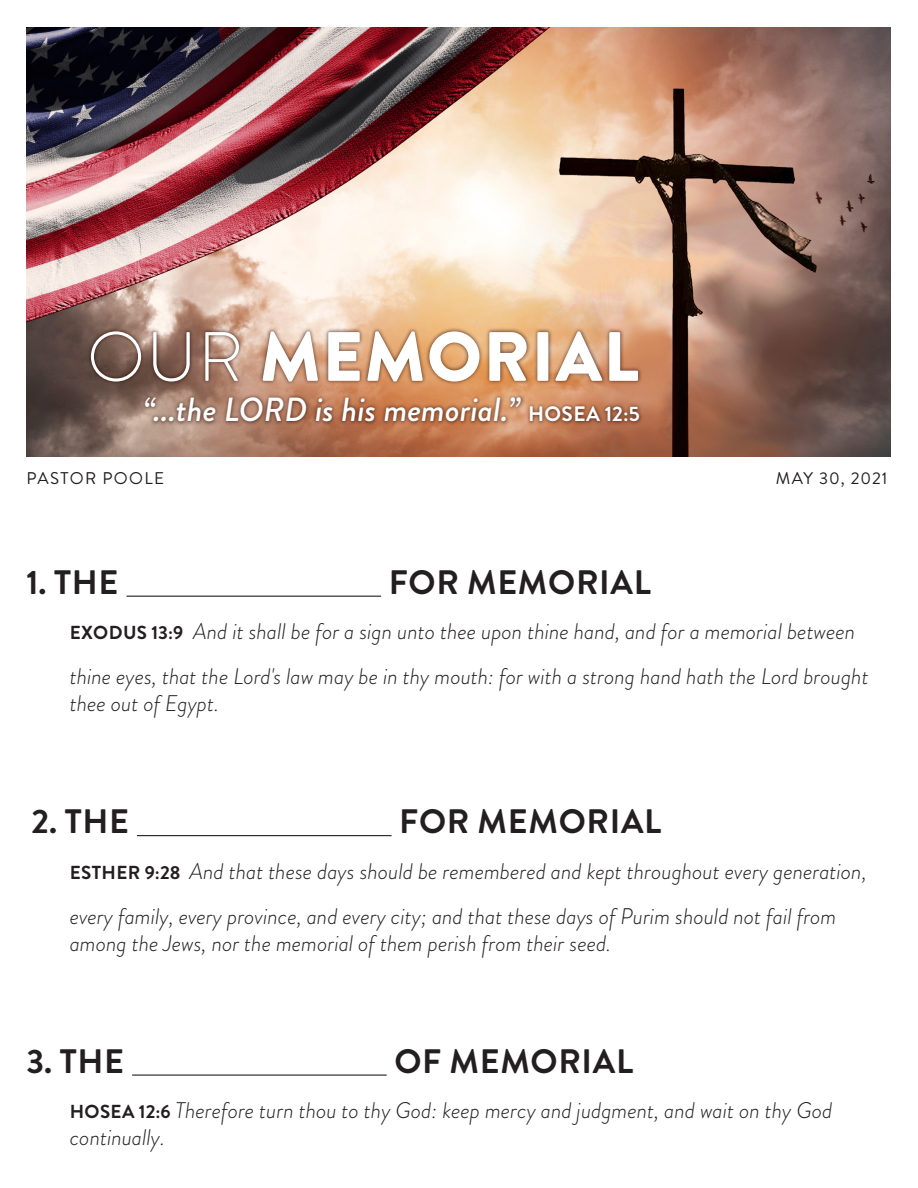
<style>
.page{position:relative;width:918px;height:1188px;background:#fff}
.page>*{position:absolute;margin:0;border:0;box-sizing:border-box;transform-origin:0 0}
.t1{font:900 69.6px "Brandon Grotesque";letter-spacing:.02em;color:#fff}
.t2{font:700 33.9px "Brandon Grotesque";letter-spacing:.02em;color:#231f20}
.t3{font:italic 500 33.45px "Brandon Grotesque";color:#fff}
.t4{font:italic 300 22.65px/45.2px "Brandon Grotesque";color:#231f20}
.t5{font:16.95px "Brandon Grotesque";letter-spacing:.08em;color:#231f20}
.t6{font:16.95px "Brandon Grotesque";letter-spacing:.06em;color:#231f20}
.s1{font-weight:300}
.s2{font-weight:700;font-style:normal;font-size:20.85px}
.s3{font-weight:700;font-style:normal;font-size:18.9px}
</style>
<div class="page">
<img style="left:26px;top:27px;width:865px;height:429px">
<div style="left:87px;top:327px;width:556px;height:99px;background:#200100;opacity:.6"></div>
<hr style="left:127px;top:596px;width:254px;height:1px;background:#231f20">
<hr style="left:137px;top:835px;width:255px;height:1px;background:#231f20">
<hr style="left:132px;top:1075px;width:255px;height:1px;background:#231f20">
<p class="t1" style="left:87px;top:308px;width:553px"><span class="s1">OUR</span> MEMORIAL</p>
<p class="t3" style="left:143px;top:386px;width:498px">“...the LORD is his memorial.” <span class="s2">HOSEA 12:5</span></p>
<p class="t5" style="left:27px;top:467px;width:139px">PASTOR POOLE</p>
<p class="t6" style="left:776px;top:467px;width:113px">MAY 30, 2021</p>
<p class="t2" style="left:26px;top:559px;width:94px">1. THE</p>
<p class="t2" style="left:389px;top:559px;width:263px">FOR MEMORIAL</p>
<p class="t4" style="left:70px;top:609px;width:800px"><span class="s3">EXODUS 13:9</span> And it shall be for a sign unto thee upon thine hand, and for a memorial between thine eyes, that the Lord's law may be in thy mouth: for with a strong hand hath the Lord brought</p>
<p class="t4" style="left:70px;top:681px;width:151px">thee out of Egypt.</p>
<p class="t2" style="left:31px;top:798px;width:99px">2. THE</p>
<p class="t2" style="left:399px;top:798px;width:263px">FOR MEMORIAL</p>
<p class="t4" style="left:70px;top:848px;width:798px"><span class="s3">ESTHER 9:28</span> And that these days should be remembered and kept throughout every generation, every family, every province, and every city; and that these days of Purim should not fail from</p>
<p class="t4" style="left:70px;top:921px;width:543px">among the Jews, nor the memorial of them perish from their seed.</p>
<p class="t2" style="left:26px;top:1037px;width:99px">3. THE</p>
<p class="t2" style="left:394px;top:1037px;width:240px">OF MEMORIAL</p>
<p class="t4" style="left:70px;top:1097px;width:764px;line-height:27.2px"><span class="s3">HOSEA 12:6</span> Therefore turn thou to thy God: keep mercy and judgment, and wait on thy God continually.</p>
</div>
